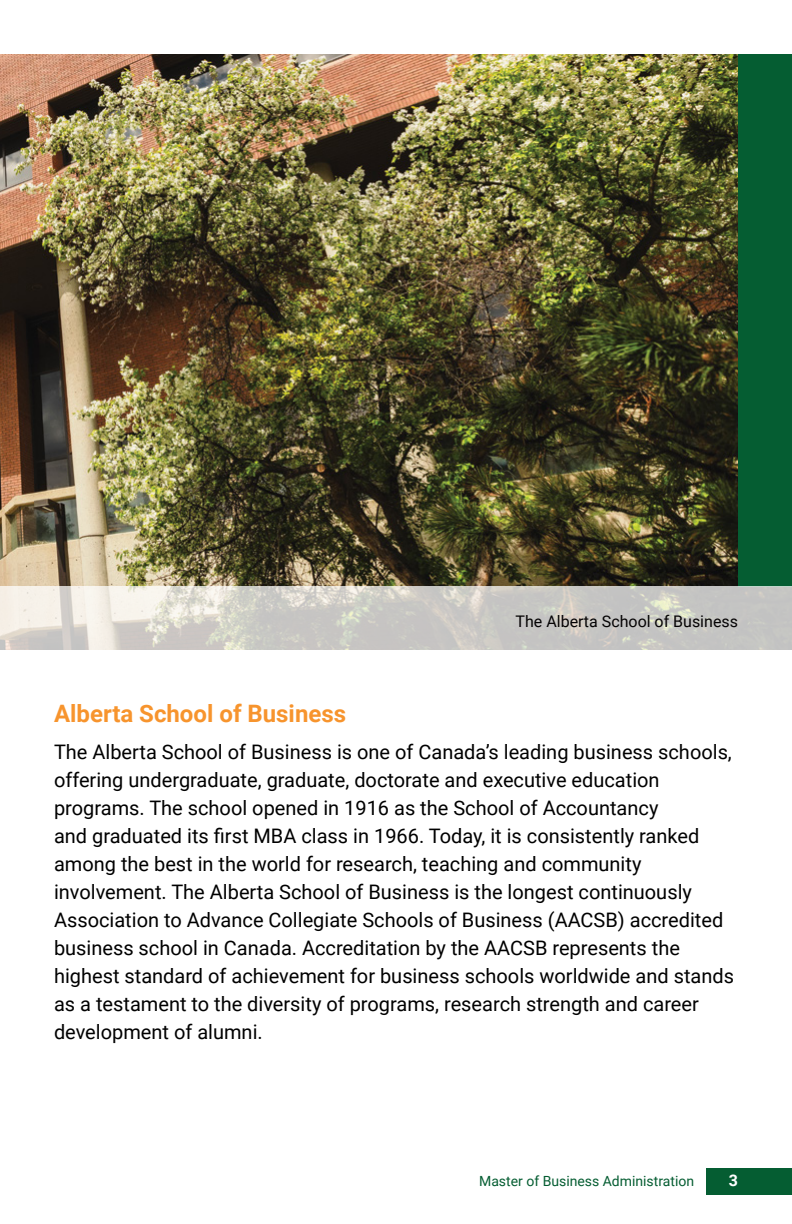
<style>
.page{position:relative;width:792px;height:1224px;background:#fff}
.page>*{position:absolute;margin:0;border:0;box-sizing:border-box;transform-origin:0 0}
.t1{font:700 24px "Roboto";color:#f7942d}
.t2{font:20px/28px "Roboto";color:#000}
.t3{font:16px "Roboto";color:#050304}
.t4{font:700 16px "Roboto";color:#fff}
.t5{font:14px "Roboto";color:#055d32}
</style>
<div class="page">
<div style="left:706px;top:1168px;width:86px;height:27px;background:#055d32"></div>
<img style="left:0;top:54px;width:738px;height:532px">
<div style="left:738px;top:54px;width:54px;height:532px;background:#055d32"></div>
<svg style="left:0;top:586px;width:792px;height:63px;background:#d1cfca"></svg>
<p class="t3" style="left:516px;top:610px;width:224px">The Alberta School of Business</p>
<p class="t1" style="left:54px;top:697px;width:294px">Alberta School of Business</p>
<p class="t2" style="left:54px;top:737px;width:682px">The Alberta School of Business is one of Canada’s leading business schools, offering undergraduate, graduate, doctorate and executive education programs. The school opened in 1916 as the School of Accountancy<br>and graduated its first MBA class in 1966. Today, it is consistently ranked among the best in the world for research, teaching and community involvement. The Alberta School of Business is the longest continuously Association to Advance Collegiate Schools of Business (AACSB) accredited business school in Canada. Accreditation by the AACSB represents the highest standard of achievement for business schools worldwide and stands as a testament to the diversity of programs, research strength and career development of alumni.</p>
<p class="t5" style="left:479px;top:1171px;width:217px">Master of Business Administration</p>
<p class="t4" style="left:729px;top:1169px;width:11px">3</p>
</div>
